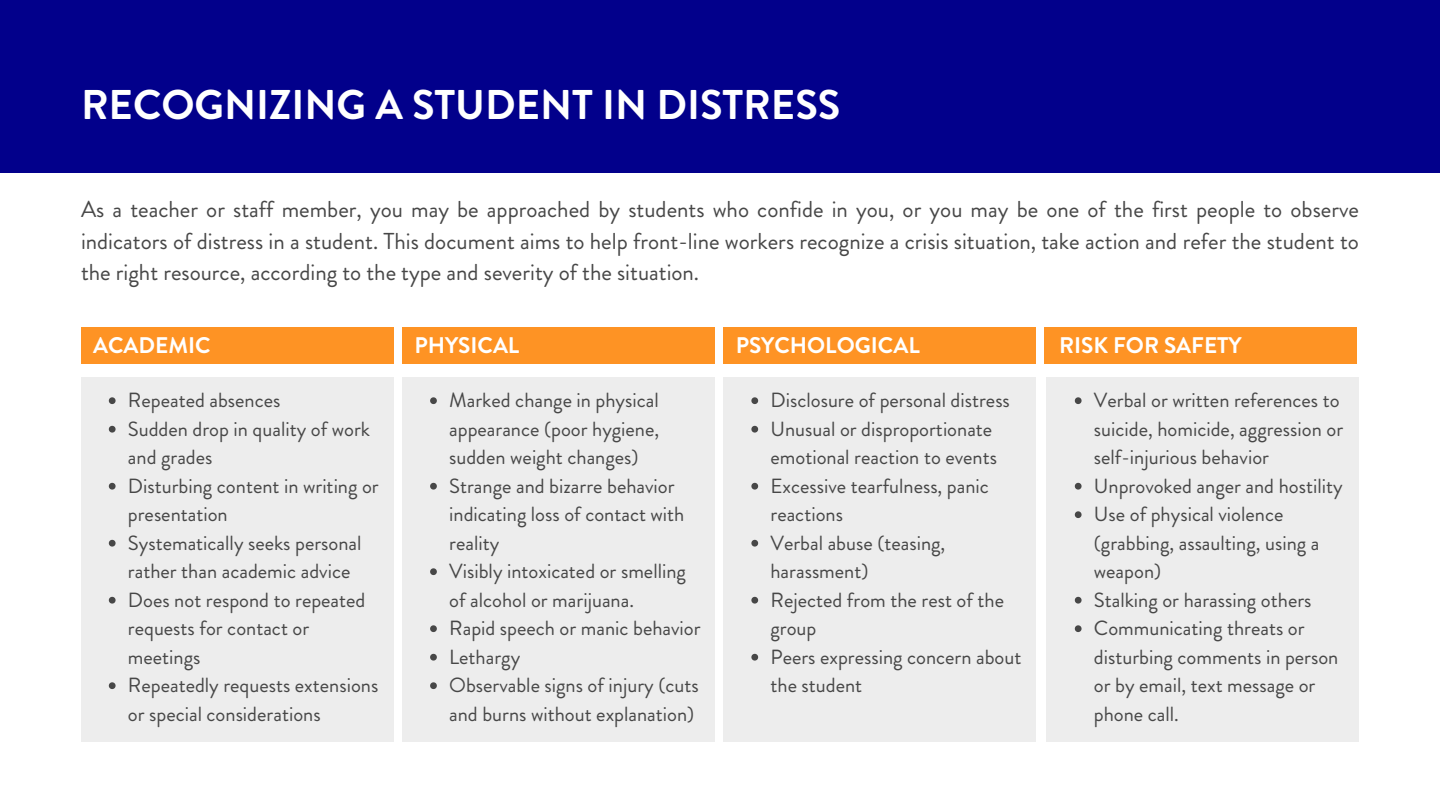
<style>
.page{position:relative;width:1440px;height:810px;background:#fff}
.page>*{position:absolute;margin:0;border:0;box-sizing:border-box;transform-origin:0 0}
.t1{font:700 41.5px "Brandon Grotesque";color:#fff}
.t2{font:23px/31.5px "Brandon Grotesque";color:#474747;text-align:justify}
.t3{font:700 22.6px "Brandon Grotesque";color:#fff}
.t4{font:20.5px/28.5px "Brandon Grotesque";color:#474747}
</style>
<div class="page">
<div style="left:0;top:0;width:1440px;height:172px;background:#02008b"></div>
<div style="left:81px;top:327px;width:312px;height:37px;background:#fe9324"></div>
<div style="left:402px;top:327px;width:312px;height:37px;background:#fe9324"></div>
<div style="left:724px;top:327px;width:312px;height:37px;background:#fe9324"></div>
<div style="left:1045px;top:327px;width:312px;height:37px;background:#fe9324"></div>
<div style="left:81px;top:377px;width:312px;height:364px;background:#ededed"></div>
<div style="left:402px;top:377px;width:312px;height:364px;background:#ededed"></div>
<div style="left:724px;top:377px;width:312px;height:364px;background:#ededed"></div>
<div style="left:1047px;top:377px;width:312px;height:364px;background:#ededed"></div>
<svg style="left:109px;top:397px;width:7px;height:7px"></svg>
<svg style="left:109px;top:426px;width:7px;height:7px"></svg>
<svg style="left:109px;top:483px;width:7px;height:7px"></svg>
<svg style="left:109px;top:540px;width:7px;height:7px"></svg>
<svg style="left:109px;top:597px;width:7px;height:7px"></svg>
<svg style="left:109px;top:682px;width:7px;height:7px"></svg>
<svg style="left:430px;top:397px;width:7px;height:7px"></svg>
<svg style="left:430px;top:483px;width:7px;height:7px"></svg>
<svg style="left:430px;top:568px;width:7px;height:7px"></svg>
<svg style="left:430px;top:625px;width:7px;height:7px"></svg>
<svg style="left:430px;top:654px;width:7px;height:7px"></svg>
<svg style="left:430px;top:682px;width:7px;height:7px"></svg>
<svg style="left:751px;top:397px;width:7px;height:7px"></svg>
<svg style="left:751px;top:426px;width:7px;height:7px"></svg>
<svg style="left:751px;top:483px;width:7px;height:7px"></svg>
<svg style="left:751px;top:540px;width:7px;height:7px"></svg>
<svg style="left:751px;top:597px;width:7px;height:7px"></svg>
<svg style="left:751px;top:654px;width:7px;height:7px"></svg>
<svg style="left:1075px;top:397px;width:7px;height:7px"></svg>
<svg style="left:1075px;top:483px;width:7px;height:7px"></svg>
<svg style="left:1075px;top:511px;width:7px;height:7px"></svg>
<svg style="left:1075px;top:597px;width:7px;height:7px"></svg>
<svg style="left:1075px;top:625px;width:7px;height:7px"></svg>
<p class="t1" style="left:81px;top:75px;width:761px">RECOGNIZING A STUDENT IN DISTRESS</p>
<p class="t2" style="left:81px;top:194px;width:1279px">As a teacher or staff member, you may be approached by students who confide in you, or you may be one of the first people to observe indicators of distress in a student. This document aims to help front-line workers recognize a crisis situation, take action and refer the student to the right resource, according to the type and severity of the situation.</p>
<p class="t3" style="left:93px;top:329px;width:119px">ACADEMIC</p>
<p class="t3" style="left:414px;top:329px;width:107px">PHYSICAL</p>
<p class="t3" style="left:736px;top:329px;width:186px">PSYCHOLOGICAL</p>
<p class="t3" style="left:1059px;top:329px;width:184px">RISK FOR SAFETY</p>
<p class="t4" style="left:128px;top:386px;width:154px">Repeated absences</p>
<p class="t4" style="left:128px;top:414px;width:244px">Sudden drop in quality of work and grades</p>
<p class="t4" style="left:128px;top:471px;width:252px">Disturbing content in writing or presentation</p>
<p class="t4" style="left:128px;top:528px;width:235px">Systematically seeks personal rather than academic advice</p>
<p class="t4" style="left:128px;top:585px;width:239px">Does not respond to repeated requests for contact or meetings</p>
<p class="t4" style="left:128px;top:671px;width:252px">Repeatedly requests extensions or special considerations</p>
<p class="t4" style="left:449px;top:386px;width:212px;text-align:justify">Marked change in physical appearance (poor hygiene, sudden weight changes)</p>
<p class="t4" style="left:449px;top:471px;width:237px">Strange and bizarre behavior indicating loss of contact with reality</p>
<p class="t4" style="left:449px;top:557px;width:238px">Visibly intoxicated or smelling of alcohol or marijuana.</p>
<p class="t4" style="left:449px;top:614px;width:253px">Rapid speech or manic behavior</p>
<p class="t4" style="left:449px;top:642px;width:73px">Lethargy</p>
<p class="t4" style="left:449px;top:671px;width:251px">Observable signs of injury (cuts and burns without explanation)</p>
<p class="t4" style="left:770px;top:386px;width:241px">Disclosure of personal distress</p>
<p class="t4" style="left:770px;top:414px;width:228px">Unusual or disproportionate emotional reaction to events</p>
<p class="t4" style="left:770px;top:471px;width:220px">Excessive tearfulness, panic reactions</p>
<p class="t4" style="left:770px;top:528px;width:176px">Verbal abuse (teasing, harassment)</p>
<p class="t4" style="left:770px;top:585px;width:235px">Rejected from the rest of the group</p>
<p class="t4" style="left:770px;top:642px;width:252px">Peers expressing concern about the student</p>
<p class="t4" style="left:1094px;top:386px;width:251px">Verbal or written references to suicide, homicide, aggression or self-injurious behavior</p>
<p class="t4" style="left:1094px;top:471px;width:250px">Unprovoked anger and hostility</p>
<p class="t4" style="left:1094px;top:500px;width:227px">Use of physical violence (grabbing, assaulting, using a weapon)</p>
<p class="t4" style="left:1094px;top:585px;width:219px">Stalking or harassing others</p>
<p class="t4" style="left:1094px;top:614px;width:246px">Communicating threats or disturbing comments in person or by email, text message or phone call.</p>
</div>
